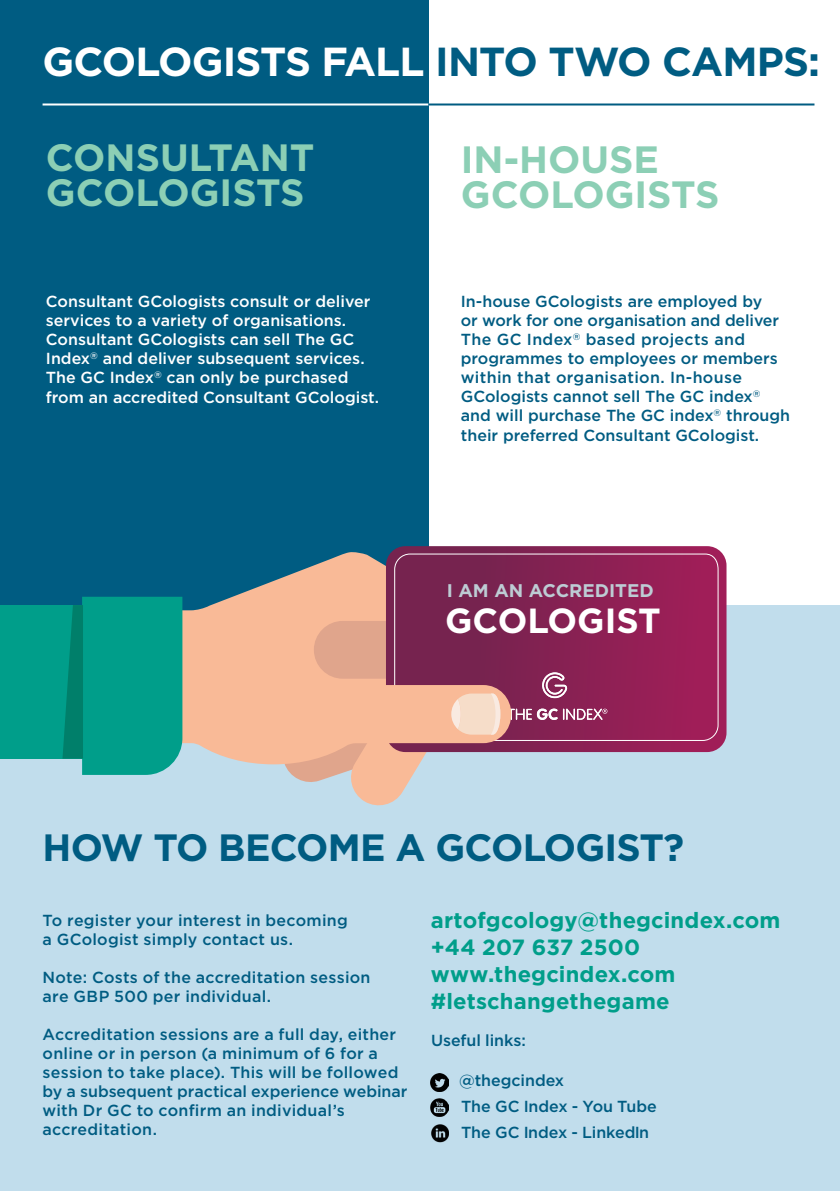
<style>
.page{position:relative;width:840px;height:1191px;background:#fff}
.page>*{position:absolute;margin:0;border:0;box-sizing:border-box;transform-origin:0 0}
.t1{font:700 40.6px "Gotham";letter-spacing:.04em;color:#fff}
.t2{font:700 38px/35px "Gotham";color:#8ccfb5}
.t3{font:700 38px "Gotham";letter-spacing:-.02em;color:#005c82}
.t4{font:700 34.8px "Gotham";color:#fff}
.t5{font:700 22px/27px "Gotham";letter-spacing:.005em;color:#009e8a}
.t6{font:700 18.4px "Gotham";color:#bdccd4}
.t7{font:500 16px/19.2px "Gotham";color:#005c82}
.t8{font:500 16px/19.2px "Gotham";color:#fff}
.s1{color:#005c82}
</style>
<div class="page">
<div style="left:0;top:604px;width:839px;height:587px;background:#c1ddec"></div>
<div style="left:0;top:0;width:428px;height:626px;background:#005c82"></div>
<hr style="left:43px;top:103px;width:385px;height:2px;background:#fff">
<hr style="left:428px;top:103px;width:386px;height:2px;background:#005c82">
<svg style="left:160px;top:552px;width:226px;height:212px;fill:#f9ba97"></svg>
<svg style="left:386px;top:546px;width:340px;height:206px;background:#90295b"></svg>
<svg style="left:393px;top:553px;width:325px;height:188px;background:#8d2356"></svg>
<div style="left:0;top:605px;width:90px;height:153px;background:#009e8a"></div>
<svg style="left:62px;top:597px;width:120px;height:178px;background:#059b88"></svg>
<svg style="left:542px;top:672px;width:25px;height:26px"></svg>
<svg style="left:511px;top:708px;width:96px;height:12px"></svg>
<div style="left:288px;top:685px;width:223px;height:58px;background:#f9ba97;border-radius:29px"></div>
<svg style="left:279px;top:610px;width:221px;height:196px"></svg>
<img style="left:430px;top:1098px;width:18px;height:18px">
<img style="left:430px;top:1073px;width:18px;height:18px">
<img style="left:431px;top:1124px;width:17px;height:18px">
<h1 class="t1" style="left:43px;top:38px;width:778px">GCologists fall <span class="s1">into two camps:</span></h1>
<h2 class="t2" style="left:46px;top:139px;width:115px">CONSULT</h2>
<h2 class="t2" style="left:229px;top:139px;width:84px">ANT</h2>
<h2 class="t2" style="left:46px;top:174px;width:86px">GCOLO</h2>
<h2 class="t2" style="left:190px;top:174px;width:51px">GISTS</h2>
<h2 class="t2" style="left:460px;top:141px;width:199px">In-House<br>GCOLO</h2>
<h2 class="t2" style="left:604px;top:176px;width:51px">GISTS</h2>
<p class="t8" style="left:46px;top:291px;width:334px">Consultant GCologists consult or deliver services to a variety of organisations.<br>Consultant GCologists can sell The GC Index<sup>®</sup> and deliver subsequent services.<br>The GC Index<sup>®</sup> can only be purchased from an accredited Consultant GCologist.</p>
<p class="t7" style="left:460px;top:291px;width:330px">In-house GCologists are employed by<br>or work for one organisation and deliver The GC Index<sup>®</sup> based projects and programmes to employees or members within that organisation. In-house GCologists cannot sell The GC index<sup>® </sup>and will purchase The GC index<sup>®</sup> through their preferred Consultant GCologist.</p>
<p class="t6" style="left:446px;top:580px;width:208px">I AM AN ACCREDITED</p>
<h3 class="t4" style="left:445px;top:600px;width:217px">GCOLOGIST</h3>
<h2 class="t3" style="left:43px;top:826px;width:34px">HOW</h2>
<h2 class="t3" style="left:153px;top:826px;width:173px">TO BECOME</h2>
<h2 class="t3" style="left:395px;top:826px;width:124px">A GCOLO</h2>
<h2 class="t3" style="left:575px;top:826px;width:110px">GIST?</h2>
<p class="t7" style="left:43px;top:910px;width:306px">To register your interest in becoming a GCologist simply contact us.</p>
<p class="t7" style="left:43px;top:967px;width:329px">Note: Costs of the accreditation session are GBP 500 per individual.</p>
<p class="t7" style="left:43px;top:1024px;width:366px">Accreditation sessions are a full day, either online or in person (a minimum of 6 for a session to take place). This will be followed by a subsequent practical experience webinar with Dr GC to confirm an individual’s accreditation.</p>
<h3 class="t5" style="left:430px;top:906px;width:351px">artofgcology@thegcindex.com +44 207 637 2500 www.thegcindex.com #letschangethegame</h3>
<p class="t7" style="left:431px;top:1030px;width:96px">Useful links:</p>
<p class="t7" style="left:459px;top:1066px;width:199px;line-height:26px">@thegcindex<br>The GC Index - You Tube<br>The GC Index - LinkedIn</p>
</div>
